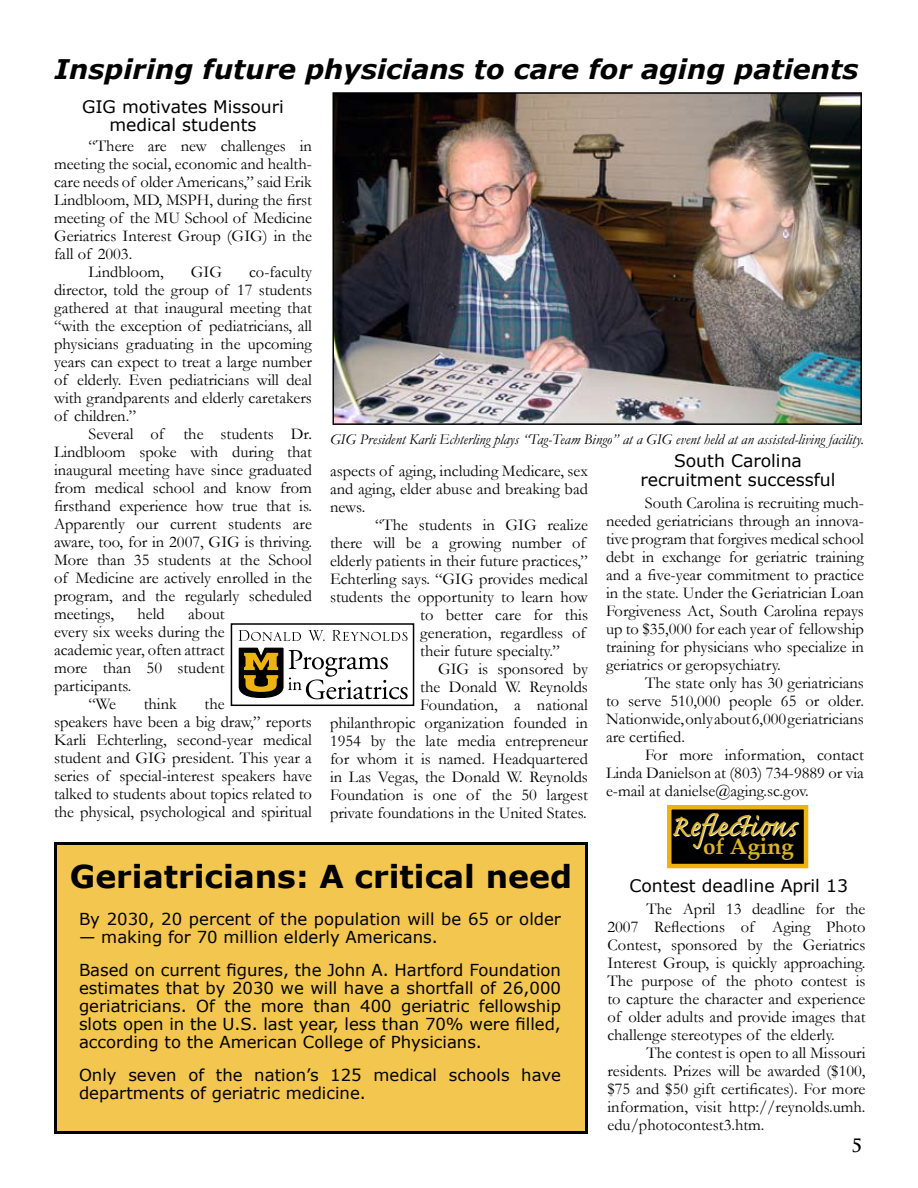
<style>
.page{position:relative;width:918px;height:1188px;background:#fff}
.page>*{position:absolute;margin:0;border:0;box-sizing:border-box;transform-origin:0 0}
.t1{font:37.5px "Caflisch Script Pro";color:#fff}
.t2{font:700 31.5px "Verdana";color:#000}
.t3{font:italic 700 27px "Verdana";color:#000}
.t4{font:700 22.5px "Palatino Linotype";color:#dab329}
.t5{font:700 18px "Trajan Pro";color:#000}
.t6{font:17.25px/19.5px "Verdana";color:#000;text-align:center}
.t7{font:16.5px/18px "Garamond";color:#000;text-align:justify}
.t8{font:16.5px/18px "Verdana";color:#000}
.t9{font:italic 15px "Garamond";color:#000}
</style>
<div class="page">
<div style="left:56px;top:843px;width:530px;height:289px;background:#f2c64f"></div>
<div style="left:54px;top:842px;width:534px;height:292px;border:3px solid #000"></div>
<svg style="left:238px;top:630px;width:170px;height:69px"></svg>
<div style="left:231px;top:623px;width:183px;height:83px;border:2px solid #000"></div>
<img style="left:336px;top:95px;width:523px;height:327px">
<div style="left:333px;top:92px;width:529px;height:333px;border:2px solid #000"></div>
<div style="left:669px;top:807px;width:137px;height:59px;background:#000"></div>
<div style="left:667px;top:805px;width:141px;height:63px;border:4px solid #eeb211"></div>
<h3 class="t3" style="left:55px;top:52px;width:805px">Inspiring future physicians to care for aging patients</h3>
<p class="t6" style="left:82px;top:97px;width:203px;line-height:18px">GIG motivates Missouri medical students</p>
<p class="t7" style="left:89px;top:137px;width:225px">“There are new challenges in</p>
<p class="t7" style="left:54px;top:155px;width:260px">meeting the social, economic and health-</p>
<p class="t7" style="left:54px;top:173px;width:259px">care needs of older Americans,” said Erik</p>
<p class="t7" style="left:54px;top:191px;width:260px">Lindbloom, MD, MSPH, during the first</p>
<p class="t7" style="left:54px;top:209px;width:260px">meeting of the MU School of Medicine</p>
<p class="t7" style="left:54px;top:227px;width:260px">Geriatrics Interest Group (GIG) in the</p>
<p class="t7" style="left:54px;top:245px;width:80px">fall of 2003.</p>
<p class="t7" style="left:89px;top:263px;width:77px">Lindbloom,</p>
<p class="t7" style="left:191px;top:263px;width:33px">GIG</p>
<p class="t7" style="left:54px;top:263px;width:260px;text-indent:195px">co-faculty director, told the group of 17 students gathered at that inaugural meeting that “with the exception of pediatricians, all physicians graduating in the upcoming years can expect to treat a large number of elderly. Even pediatricians will deal with grandparents and elderly caretakers of children.”</p>
<p class="t7" style="left:54px;top:425px;width:260px;text-indent:35px">Several of the students Dr.<br>Lindbloom spoke with during that inaugural meeting have since graduated from medical school and know from firsthand experience how true that is.<br>Apparently our current students are aware, too, for in 2007, GIG is thriving.<br>More than 35 students at the School of Medicine are actively enrolled in the program, and the regularly scheduled meetings,</p>
<p class="t7" style="left:137px;top:605px;width:29px">held</p>
<p class="t7" style="left:188px;top:605px;width:38px">about</p>
<p class="t7" style="left:54px;top:623px;width:172px">every six weeks during the</p>
<p class="t7" style="left:54px;top:641px;width:172px">academic year, often attract</p>
<p class="t7" style="left:54px;top:659px;width:172px">more than 50 student</p>
<p class="t7" style="left:54px;top:677px;width:79px">participants.</p>
<p class="t7" style="left:89px;top:695px;width:29px">“We</p>
<p class="t7" style="left:144px;top:695px;width:35px">think</p>
<p class="t7" style="left:54px;top:695px;width:260px;text-align:left;text-indent:151px">the<br>speakers have been a big draw,” reports Karli Echterling, second-year medical student and GIG president. This year a series of special-interest speakers have talked to students about topics related to the physical, psychological and spiritual</p>
<p class="t9" style="left:330px;top:429px;width:535px">GIG President Karli Echterling plays “Tag-Team Bingo” at a GIG event held at an assisted-living facility.</p>
<p class="t7" style="left:330px;top:461px;width:259px">aspects of aging, including Medicare, sex and aging, elder abuse and breaking bad news.</p>
<p class="t7" style="left:375px;top:515px;width:214px">“The students in GIG realize</p>
<p class="t7" style="left:330px;top:533px;width:257px">there will be a growing number of</p>
<p class="t7" style="left:330px;top:551px;width:260px">elderly patients in their future practices,”</p>
<p class="t7" style="left:330px;top:569px;width:260px">Echterling says. “GIG provides medical</p>
<p class="t7" style="left:330px;top:587px;width:259px">students the opportunity to learn how</p>
<p class="t7" style="left:420px;top:605px;width:169px">to better care for this</p>
<p class="t7" style="left:420px;top:623px;width:167px">generation, regardless of</p>
<p class="t7" style="left:420px;top:641px;width:141px">their future specialty.”</p>
<p class="t7" style="left:438px;top:659px;width:152px">GIG is sponsored by</p>
<p class="t7" style="left:420px;top:677px;width:169px">the Donald W. Reynolds</p>
<p class="t7" style="left:420px;top:695px;width:169px">Foundation, a national</p>
<p class="t7" style="left:330px;top:713px;width:259px">philanthropic organization founded in</p>
<p class="t7" style="left:330px;top:731px;width:259px">1954 by the late media entrepreneur</p>
<p class="t7" style="left:330px;top:749px;width:260px">for whom it is named. Headquartered</p>
<p class="t7" style="left:330px;top:767px;width:259px">in Las Vegas, the Donald W. Reynolds</p>
<p class="t7" style="left:330px;top:785px;width:260px">Foundation is one of the 50 largest</p>
<p class="t7" style="left:330px;top:803px;width:258px">private foundations in the United States.</p>
<p class="t6" style="left:640px;top:450px;width:197px">South Carolina recruitment successful</p>
<p class="t7" style="left:606px;top:493px;width:260px;text-indent:39px">South Carolina is recruiting much&shy;needed geriatricians through an innova&shy;tive program that forgives medical school debt in exchange for geriatric training and a five-year commitment to practice in the state. Under the Geriatrician Loan Forgiveness Act, South Carolina repays up to $35,000 for each year of fellowship training for physicians who specialize in geriatrics or geropsychiatry.</p>
<p class="t7" style="left:606px;top:673px;width:260px;text-indent:39px">The state only has 30 geriatricians to serve 510,000 people 65 or older.<br>Nationwide, only about 6,000 geriatricians are certified.</p>
<p class="t7" style="left:606px;top:745px;width:260px;text-indent:39px">For more information, contact Linda Danielson at (803) 734-9889 or via e-mail at danielse@aging.sc.gov.</p>
<h1 class="t1" style="left:672px;top:807px;width:127px">Reflections</h1>
<h3 class="t4" style="left:703px;top:830px;width:92px">of Aging</h3>
<h2 class="t2" style="left:70px;top:856px;width:504px">Geriatricians: A critical need</h2>
<p class="t8" style="left:79px;top:910px;width:484px">By 2030, 20 percent of the population will be 65 or older</p>
<p class="t8" style="left:79px;top:920px;width:483px;line-height:33px">— making for 70 million elderly Americans.<br>Based on current figures, the John A. Hartford Foundation</p>
<p class="t8" style="left:79px;top:979px;width:484px;text-align:justify">estimates that by 2030 we will have a shortfall of 26,000 geriatricians. Of the more than 400 geriatric fellowship slots open in the U.S. last year, less than 70% were filled, according to the American College of Physicians.</p>
<p class="t8" style="left:79px;top:1066px;width:483px">Only seven of the nation’s 125 medical schools have departments of geriatric medicine.</p>
<p class="t6" style="left:629px;top:875px;width:220px">Contest deadline April 13</p>
<p class="t7" style="left:608px;top:899px;width:260px;text-indent:39px">The April 13 deadline for the 2007 Reflections of Aging Photo Contest, sponsored by the Geriatrics Interest Group, is quickly approaching.<br>The purpose of the photo contest is to capture the character and experience of older adults and provide images that challenge stereotypes of the elderly.</p>
<p class="t7" style="left:608px;top:1043px;width:260px;text-indent:39px">The contest is open to all Missouri residents. Prizes will be awarded ($100, $75 and $50 gift certificates). For more information, visit http://reynolds.umh. edu/photocontest3.htm.</p>
<p class="t5" style="left:851px;top:1134px;width:12px">5</p>
</div>
